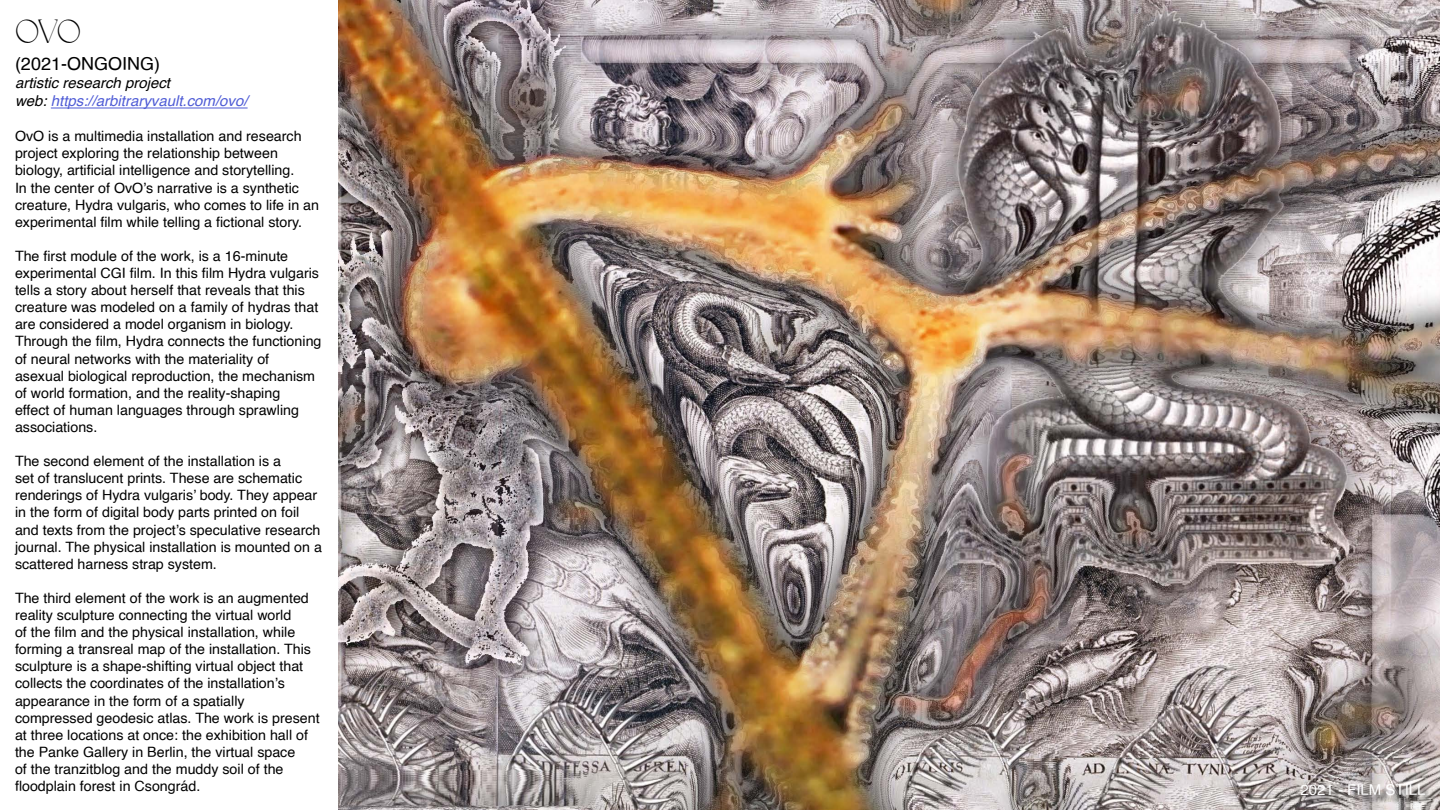
<style>
.page{position:relative;width:1440px;height:810px;background:#fff}
.page>*{position:absolute;margin:0;border:0;box-sizing:border-box;transform-origin:0 0}
.t1{font:100 37.5px "Casta";color:#000}
.t2{font:18px "Helvetica";color:#000}
.t3{font:italic 15px/18px "Helvetica";color:#4f5cd6}
.t4{font:15px "Helvetica";color:#fff}
.t5{font:14.25px/17.1px "Helvetica";color:#000}
.s1{color:#000}
</style>
<div class="page">
<img style="left:338px;top:0;width:1102px;height:810px">
<hr style="left:51px;top:108px;width:197px;height:1px;background:#4f5cd6">
<div style="left:1303px;top:785px;width:131px;height:20px;background:#000;opacity:.75"></div>
<h1 class="t1" style="left:15px;top:11px;width:68px">OVO</h1>
<p class="t2" style="left:15px;top:50px;width:147px">(2021-ONGOING)</p>
<p class="t3" style="left:15px;top:74px;width:234px"><span class="s1">artistic research project<br>web:</span> https://arbitraryvault.com/ovo/</p>
<p class="t5" style="left:15px;top:128px;width:306px">OvO is a multimedia installation and research project exploring the relationship between biology, artificial intelligence and storytelling.<br>In the center of OvO’s narrative is a synthetic creature, Hydra vulgaris, who comes to life in an experimental film while telling a fictional story.</p>
<p class="t5" style="left:15px;top:248px;width:308px">The first module of the work, is a 16-minute experimental CGI film. In this film Hydra vulgaris tells a story about herself that reveals that this creature was modeled on a family of hydras that are considered a model organism in biology.<br>Through the film, Hydra connects the functioning of neural networks with the materiality of asexual biological reproduction, the mechanism of world formation, and the reality-shaping<br>effect of human languages through sprawling associations.</p>
<p class="t5" style="left:15px;top:453px;width:309px">The second element of the installation is a<br>set of translucent prints. These are schematic renderings of Hydra vulgaris’ body. They appear in the form of digital body parts printed on foil and texts from the project’s speculative research journal. The physical installation is mounted on a scattered harness strap system.</p>
<p class="t5" style="left:15px;top:590px;width:306px">The third element of the work is an augmented reality sculpture connecting the virtual world<br>of the film and the physical installation, while forming a transreal map of the installation. This sculpture is a shape-shifting virtual object that collects the coordinates of the installation’s appearance in the form of a spatially compressed geodesic atlas. The work is present at three locations at once: the exhibition hall of the Panke Gallery in Berlin, the virtual space<br>of the tranzitblog and the muddy soil of the floodplain forest in Csongrád.</p>
<p class="t4" style="left:1300px;top:778px;width:127px">2021 - FILM STILL</p>
</div>
